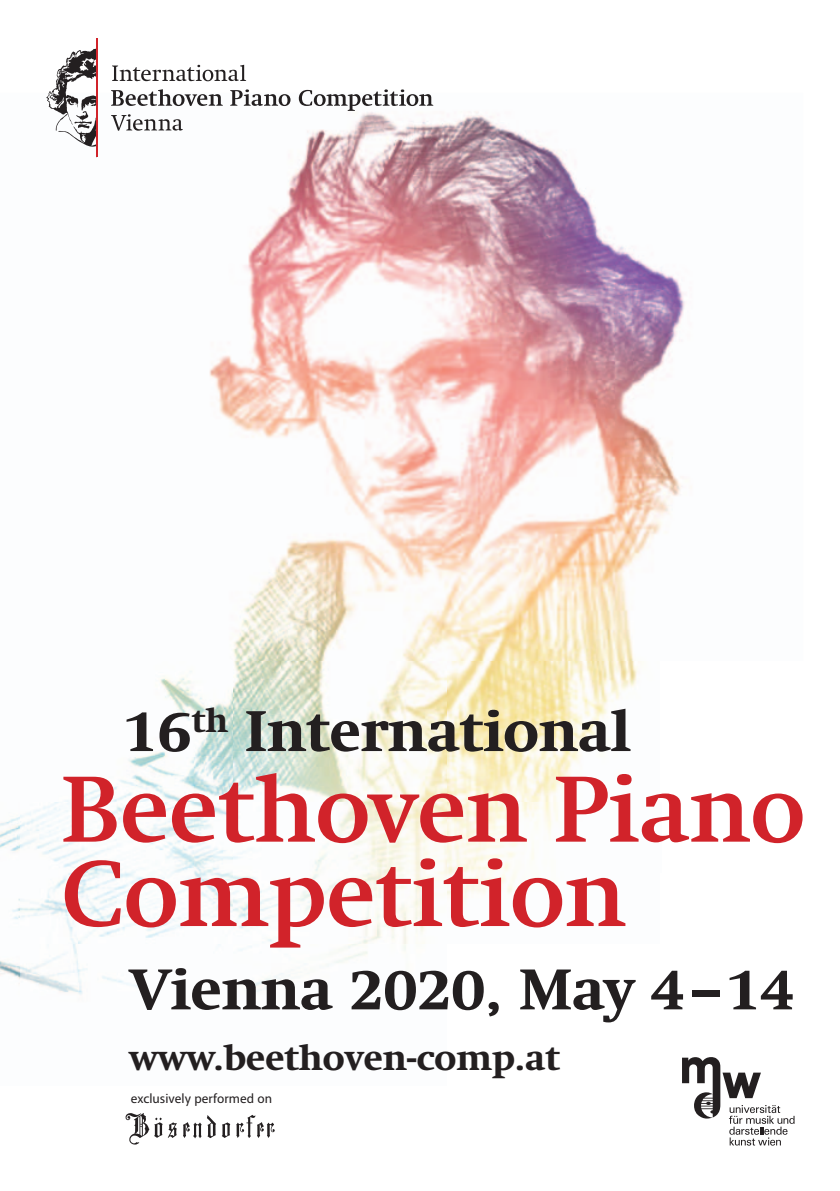
<style>
.page{position:relative;width:840px;height:1191px;background:#fff}
.page>*{position:absolute;margin:0;border:0;box-sizing:border-box;transform-origin:0 0}
.t1{font:700 91.6px/84.4px "Swift";color:#d1232a}
.t2{font:800 55.6px "Swift";color:#231f20}
.t3{font:800 34.4px "Swift";color:#231f20}
.t4{font:500 13.2px "Akagi Pro";color:#231f20}
</style>
<div class="page">
<img style="left:0;top:105px;width:685px;height:874px">
<img style="left:21px;top:662px;width:664px;height:333px">
<svg style="left:46px;top:49px;width:50px;height:98px"></svg>
<svg style="left:111px;top:89px;width:322px;height:42px"></svg>
<svg style="left:112px;top:65px;width:134px;height:16px"></svg>
<hr style="left:96px;top:38px;width:2px;height:119px;background:#d1232a">
<svg style="left:682px;top:1057px;width:112px;height:88px"></svg>
<svg style="left:207px;top:1115px;width:9px;height:23px"></svg>
<svg style="left:222px;top:1122px;width:8px;height:15px"></svg>
<svg style="left:125px;top:1113px;width:37px;height:31px"></svg>
<svg style="left:183px;top:1122px;width:18px;height:16px"></svg>
<svg style="left:236px;top:1114px;width:38px;height:24px"></svg>
<svg style="left:168px;top:1122px;width:9px;height:16px"></svg>
<p class="t2" style="left:124px;top:698px;width:508px">16<sup>th</sup> International</p>
<h1 class="t1" style="left:61px;top:768px;width:745px">Beethoven Piano<br>Competition</h1>
<p class="t2" style="left:130px;top:956px;width:665px">Vienna 2020, May 4 – 14</p>
<p class="t3" style="left:129px;top:1037px;width:432px">www.beethoven-comp.at</p>
<p class="t4" style="left:131px;top:1090px;width:143px">exclusively performed on</p>
</div>
